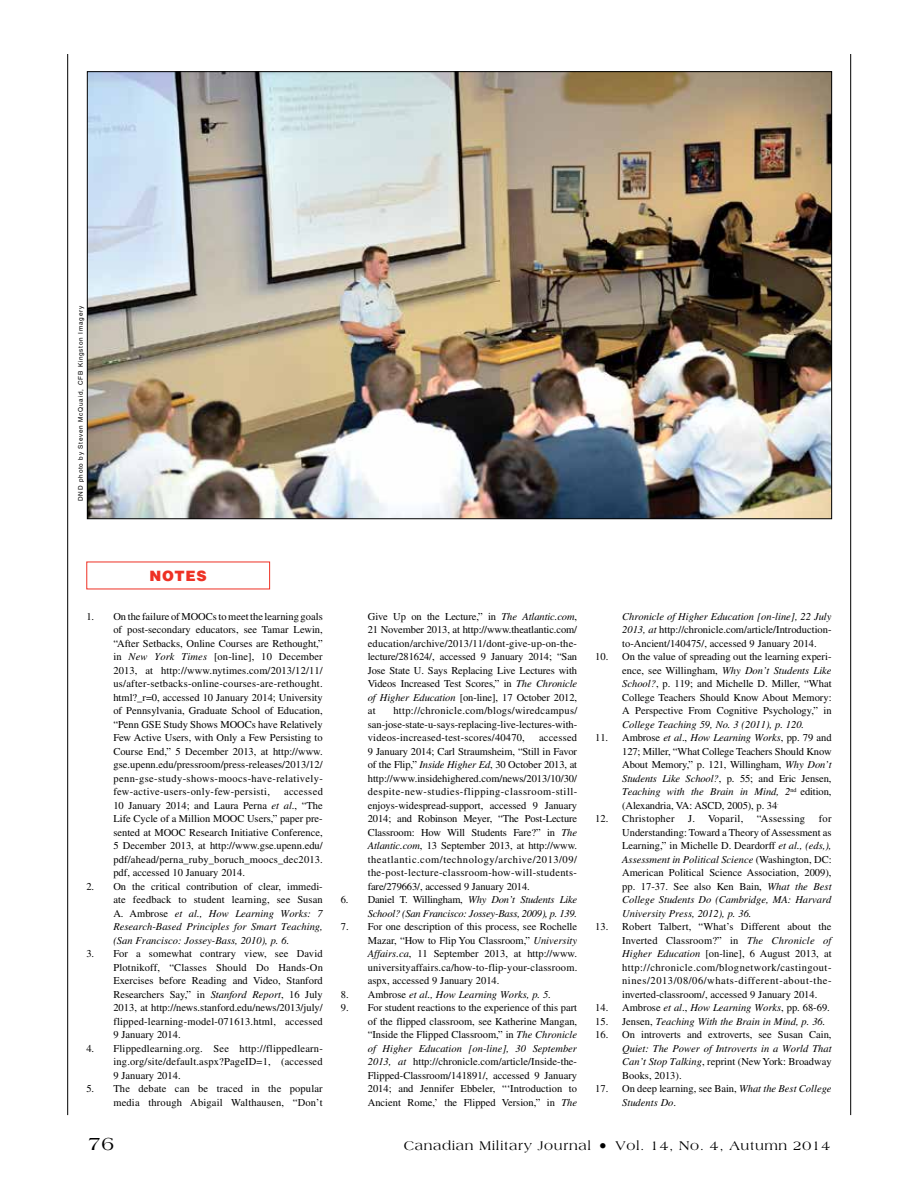
<style>
.page{position:relative;width:918px;height:1188px;background:#fff}
.page>*{position:absolute;margin:0;border:0;box-sizing:border-box;transform-origin:0 0}
.t1{font:19.5px "Americana Std";color:#000}
.t2{font:900 14.25px "Helvetica LT Std";letter-spacing:.05em;color:#ee3124}
.t3{font:13.5px "Americana Std";letter-spacing:.05em;color:#000}
.t4{font:10.5px/13.5px "Times LT Std";color:#000;text-align:justify}
.t5{font:italic 10.5px/13.5px "Times LT Std";color:#000;text-align:justify}
.t6{font:italic 10.5px/13.5px "Times LT Std";letter-spacing:-.02em;color:#000;text-align:right}
.t7{font:10.5px "Times LT Std";letter-spacing:.025em;color:#000}
.t8{font:6.3px "Helvetica LT Std";letter-spacing:.125em;color:#000}
.s1{font-style:italic}
.s2{font-style:normal}
.s3{font-size:16.5px}
</style>
<div class="page">
<hr style="left:850px;top:54px;width:1px;height:1061px;background:#000">
<hr style="left:67px;top:54px;width:1px;height:1061px;background:#000">
<img style="left:89px;top:73px;width:741px;height:444px">
<p class="t8" style="left:77px;top:501px;width:197px;rotate:-90deg">DND photo by Steven McQuaid, CFB Kingston Imagery</p>
<h2 class="t2" style="left:149px;top:566px;width:59px">NOTES</h2>
<p class="t4" style="left:113px;top:609px;width:211px;text-indent:-27px">1. On the failure of MOOCs to meet the learning goals of post-secondary educators, see Tamar Lewin, “After Setbacks, Online Courses are Rethought,” in <span class="s1">New York Times</span> [on-line], 10 December 2013, at http://www.nytimes.com/2013/12/11/ us/after-setbacks-online-courses-are-rethought. html?_r=0, accessed 10 January 2014; University of Pennsylvania, Graduate School of Education, “Penn GSE Study Shows MOOCs have Relatively Few Active Users, with Only a Few Persisting to Course End,” 5 December 2013, at http://www. gse.upenn.edu/pressroom/press-releases/2013/12/ penn-gse-study-shows-moocs-have-relatively&shy;few-active-users-only-few-persisti,</p>
<p class="t4" style="left:113px;top:785px;width:211px;text-indent:171px">accessed 10 January 2014; and Laura Perna <span class="s1">et al</span>., “The Life Cycle of a Million MOOC Users,” paper pre&shy;sented at MOOC Research Initiative Conference, 5 December 2013, at http://www.gse.upenn.edu/ pdf/ahead/perna_ruby_boruch_moocs_dec2013. pdf, accessed 10 January 2014.</p>
<p class="t5" style="left:113px;top:879px;width:211px;text-indent:-27px"><span class="s2">2. On the critical contribution of clear, immedi&shy;ate feedback to student learning, see Susan A. Ambrose</span> et al., How Learning Works: 7<br>Research-Based Principles for Smart Teaching, (San Francisco: Jossey-Bass, 2010), p. 6.</p>
<p class="t4" style="left:113px;top:947px;width:211px;text-indent:-27px">3. For a somewhat contrary view, see David Plotnikoff, “Classes Should Do Hands-On Exercises before Reading and Video, Stanford Researchers Say,” in <span class="s1">Stanford Report</span>, 16 July 2013, at http://news.stanford.edu/news/2013/july/ flipped-learning-model-071613.html, accessed 9 January 2014.</p>
<p class="t4" style="left:113px;top:1041px;width:211px;text-indent:-27px">4. Flippedlearning.org. See http://flippedlearn&shy;ing.org/site/default.aspx?PageID=1, (accessed 9 January 2014.</p>
<p class="t4" style="left:86px;top:1082px;width:238px;text-align:right">5. The debate can be traced in the popular media through Abigail Walthausen, “Don’t</p>
<p class="t4" style="left:368px;top:609px;width:211px">Give Up on the Lecture,” in <span class="s1">The Atlantic.com</span>, 21 November 2013, at http://www.theatlantic.com/ education/archive/2013/11/dont-give-up-on-the&shy;lecture/281624/, accessed 9 January 2014; “San Jose State U. Says Replacing Live Lectures with Videos Increased Test Scores,” in <span class="s1">The Chronicle of Higher Education</span> [on-line], 17 October 2012, at</p>
<p class="t4" style="left:368px;top:704px;width:211px;text-indent:26px">http://chronicle.com/blogs/wiredcampus/ san-jose-state-u-says-replacing-live-lectures-with&shy;videos-increased-test-scores/40470,</p>
<p class="t4" style="left:368px;top:731px;width:211px;text-indent:171px">accessed 9 January 2014; Carl Straumsheim, “Still in Favor of the Flip,” <span class="s1">Inside Higher Ed</span>, 30 October 2013, at http://www.insidehighered.com/news/2013/10/30/ despite-new-studies-flipping-classroom-still&shy;enjoys-widespread-support, accessed 9 January 2014; and Robinson Meyer, “The Post-Lecture Classroom: How Will Students Fare?” in <span class="s1">The Atlantic.com</span>, 13 September 2013, at http://www. theatlantic.com/technology/archive/2013/09/ the-post-lecture-classroom-how-will-students&shy;fare/279663/, accessed 9 January 2014.</p>
<p class="t6" style="left:341px;top:893px;width:238px"><span class="s2">6. Daniel T. Willingham,</span> Why Don’t Students Like<br>School? (San Francisco: Jossey-Bass, 2009), p. 139.</p>
<p class="t4" style="left:368px;top:920px;width:211px;text-indent:-27px">7. For one description of this process, see Rochelle Mazar, “How to Flip You Classroom,” <span class="s1">University Affairs.ca</span>, 11 September 2013, at http://www. universityaffairs.ca/how-to-flip-your-classroom. aspx, accessed 9 January 2014.</p>
<p class="t5" style="left:341px;top:987px;width:212px"><span class="s2">8. Ambrose</span> et al., How Learning Works, p. 5.</p>
<p class="t4" style="left:368px;top:1001px;width:211px;text-indent:-27px">9. For student reactions to the experience of this part of the flipped classroom, see Katherine Mangan, “Inside the Flipped Classroom,” in <span class="s1">The Chronicle of Higher Education [on-line], 30 September 2013, at</span> http://chronicle.com/article/Inside-the-Flipped-Classroom/141891/, accessed 9 January 2014; and Jennifer Ebbeler, “‘Introduction to Ancient Rome,’ the Flipped Version,” in <span class="s1">The</span></p>
<p class="t4" style="left:622px;top:609px;width:211px"><span class="s1">Chronicle of Higher Education [on-line], 22 July 2013, at</span> http://chronicle.com/article/Introduction&shy;to-Ancient/140475/, accessed 9 January 2014.</p>
<p class="t4" style="left:622px;top:650px;width:211px;text-indent:-27px">10. On the value of spreading out the learning experi&shy;ence, see Willingham, <span class="s1">Why Don’t Students Like School?</span>, p. 119; and Michelle D. Miller, “What College Teachers Should Know About Memory:<br>A Perspective From Cognitive Psychology,” in</p>
<p class="t5" style="left:622px;top:718px;width:184px">College Teaching 59, No. 3 (2011), p. 120.</p>
<p class="t4" style="left:622px;top:731px;width:211px;text-indent:-27px">11. Ambrose <span class="s1">et al</span>., <span class="s1">How Learning Works</span>, pp. 79 and 127; Miller, “What College Teachers Should Know About Memory,” p. 121, Willingham, <span class="s1">Why Don’t Students Like School?</span>, p. 55; and Eric Jensen, <span class="s1">Teaching with the Brain in Mind, 2</span><sup>nd</sup> edition, (Alexandria, VA: ASCD, 2005), p. 34<sup>.</sup></p>
<p class="t7" style="left:595px;top:813px;width:81px">12. Christopher</p>
<p class="t7" style="left:688px;top:813px;width:57px">J. Voparil,</p>
<p class="t7" style="left:757px;top:813px;width:50px">“Assessing</p>
<p class="t4" style="left:622px;top:812px;width:211px;text-indent:197px">for Understanding: Toward a Theory of Assessment as Learning,” in Michelle D. Deardorff <span class="s1">et al., (eds,), Assessment in Political Science</span> (Washington, DC:<br>American Political Science Association, 2009), pp. 17-37. See also Ken Bain, <span class="s1">What the Best College Students Do (Cambridge, MA: Harvard University Press, 2012), p. 36.</span></p>
<p class="t4" style="left:622px;top:920px;width:211px;text-indent:-27px">13. Robert Talbert, “What’s Different about the Inverted Classroom?” in <span class="s1">The Chronicle of Higher Education</span> [on-line], 6 August 2013, at http://chronicle.com/blognetwork/castingout&shy;nines/2013/08/06/whats-different-about-the&shy;inverted-classroom/, accessed 9 January 2014.</p>
<p class="t4" style="left:595px;top:1001px;width:236px">14. Ambrose <span class="s1">et al</span>., <span class="s1">How Learning Works</span>, pp. 68-69.</p>
<p class="t5" style="left:595px;top:1014px;width:232px"><span class="s2">15. Jensen,</span> Teaching With the Brain in Mind, p. 36.</p>
<p class="t4" style="left:595px;top:1028px;width:238px">16. On introverts and extroverts, see Susan Cain,</p>
<p class="t5" style="left:622px;top:1041px;width:211px">Quiet: The Power of Introverts in a World That Can’t Stop Talking<span class="s2">, reprint (New York: Broadway Books, 2013).</span></p>
<p class="t5" style="left:622px;top:1082px;width:211px;text-indent:-27px"><span class="s2">17. On deep learning, see Bain,</span> What the Best College<br>Students Do<span class="s2">.</span></p>
<h1 class="t1" style="left:88px;top:1132px;width:28px">76</h1>
<p class="t3" style="left:404px;top:1138px;width:428px">Canadian Military Journal <span class="s3">•</span> Vol. 14, No. 4, Autumn 2014</p>
</div>
